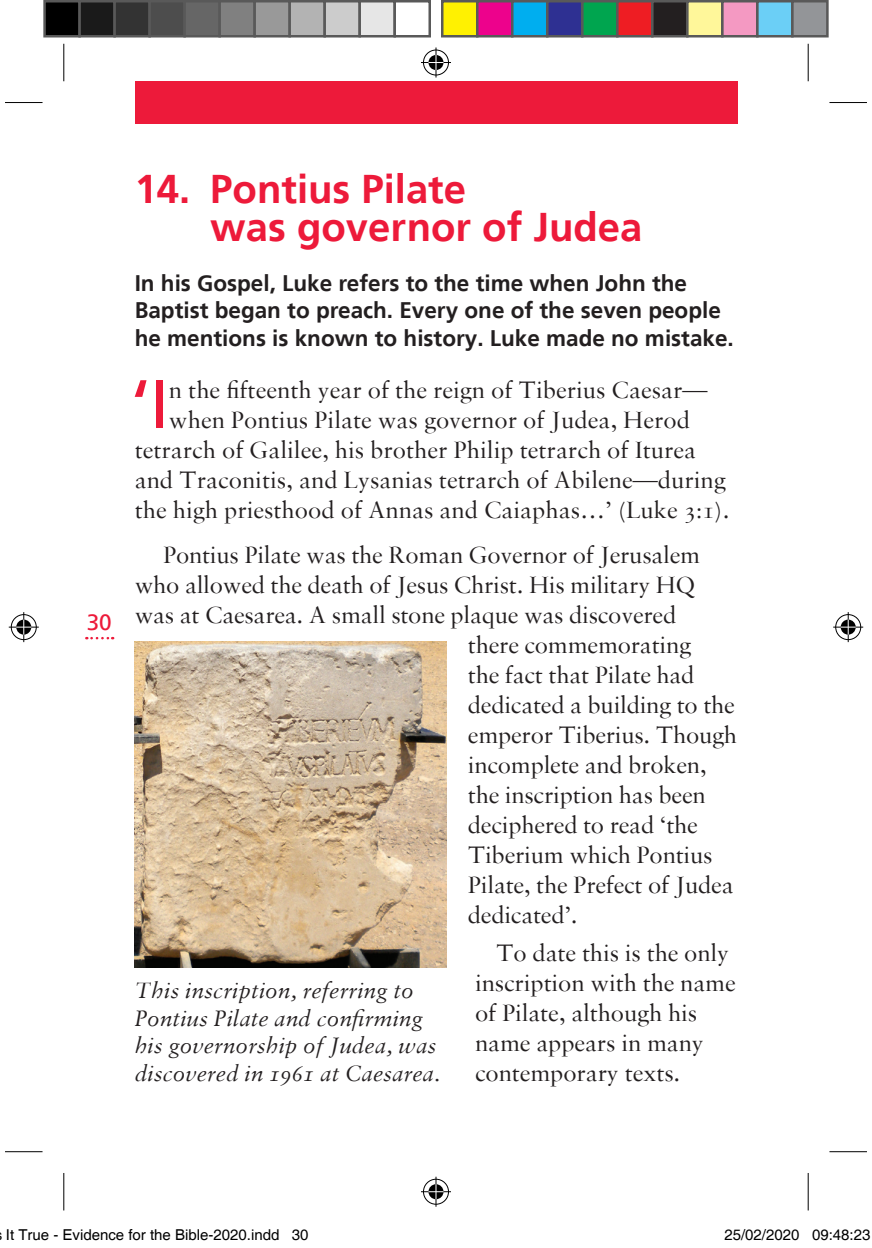
<style>
.page{position:relative;width:872px;height:1248px;background:#fff}
.page>*{position:absolute;margin:0;border:0;box-sizing:border-box;transform-origin:0 0}
.t1{font:68px "Frutiger LT";color:#ed1a3a}
.t2{font:700 40px/37.5px "Frutiger LT";color:#ed1a3a}
.t3{font:25px/30px "DO Sabon";letter-spacing:-.01em;color:#231f20}
.t4{font:italic 23.75px/27.5px "DO Sabon";color:#231f20}
.t5{font:700 22.5px/27.5px "Frutiger LT";color:#231f20}
.t6{font:22.5px "Frutiger LT";color:#ed1a3a}
.t7{font:15px "Helvetica";color:#000}
</style>
<div class="page">
<div style="left:135px;top:81px;width:602px;height:43px;background:#ed1a3a"></div>
<svg style="left:86px;top:637px;width:27px;height:2px"></svg>
<img style="left:135px;top:641px;width:311px;height:326px">
<hr style="left:5px;top:102px;width:38px;height:1px;background:#000">
<hr style="left:829px;top:102px;width:38px;height:1px;background:#000">
<hr style="left:5px;top:1151px;width:38px;height:1px;background:#000">
<hr style="left:829px;top:1151px;width:38px;height:1px;background:#000">
<hr style="left:63px;top:44px;width:1px;height:37px;background:#000">
<hr style="left:63px;top:1173px;width:1px;height:37px;background:#000">
<hr style="left:807px;top:44px;width:1px;height:37px;background:#000">
<hr style="left:807px;top:1173px;width:1px;height:37px;background:#000">
<div style="left:422px;top:48px;width:28px;height:29px;border:3px solid #fff;border-radius:50%"></div>
<hr style="left:421px;top:61px;width:30px;height:3px;background:#fff">
<hr style="left:434px;top:47px;width:3px;height:30px;background:#fff">
<div style="left:427px;top:53px;width:18px;height:19px;border:3px solid #fff;border-radius:50%"></div>
<div style="left:423px;top:50px;width:26px;height:25px;border:1px solid #000;border-radius:50%"></div>
<hr style="left:421px;top:62px;width:30px;height:1px;background:#000">
<hr style="left:435px;top:47px;width:1px;height:30px;background:#000">
<svg style="left:428px;top:55px;width:15px;height:15px"></svg>
<div style="left:422px;top:1177px;width:28px;height:28px;border:3px solid #fff;border-radius:50%"></div>
<hr style="left:421px;top:1190px;width:30px;height:3px;background:#fff">
<hr style="left:434px;top:1176px;width:3px;height:30px;background:#fff">
<div style="left:427px;top:1182px;width:18px;height:18px;border:3px solid #fff;border-radius:50%"></div>
<div style="left:423px;top:1179px;width:26px;height:25px;border:1px solid #000;border-radius:50%"></div>
<hr style="left:421px;top:1191px;width:30px;height:1px;background:#000">
<hr style="left:435px;top:1176px;width:1px;height:30px;background:#000">
<svg style="left:428px;top:1184px;width:15px;height:15px"></svg>
<div style="left:10px;top:613px;width:28px;height:28px;border:3px solid #fff;border-radius:50%"></div>
<hr style="left:9px;top:625px;width:30px;height:3px;background:#fff">
<hr style="left:22px;top:612px;width:3px;height:30px;background:#fff">
<div style="left:15px;top:618px;width:18px;height:18px;border:3px solid #fff;border-radius:50%"></div>
<div style="left:11px;top:614px;width:26px;height:26px;border:1px solid #000;border-radius:50%"></div>
<hr style="left:9px;top:626px;width:30px;height:1px;background:#000">
<hr style="left:23px;top:612px;width:1px;height:30px;background:#000">
<svg style="left:16px;top:619px;width:15px;height:15px"></svg>
<div style="left:834px;top:613px;width:28px;height:28px;border:3px solid #fff;border-radius:50%"></div>
<hr style="left:833px;top:625px;width:30px;height:3px;background:#fff">
<hr style="left:846px;top:612px;width:3px;height:30px;background:#fff">
<div style="left:839px;top:618px;width:18px;height:18px;border:3px solid #fff;border-radius:50%"></div>
<div style="left:835px;top:614px;width:26px;height:26px;border:1px solid #000;border-radius:50%"></div>
<hr style="left:833px;top:626px;width:30px;height:1px;background:#000">
<hr style="left:847px;top:612px;width:1px;height:30px;background:#000">
<svg style="left:840px;top:619px;width:15px;height:15px"></svg>
<div style="left:45px;top:1px;width:35px;height:35px;background:#000"></div>
<div style="left:43px;top:0;width:38px;height:37px;border:2px solid #595959"></div>
<div style="left:80px;top:1px;width:35px;height:35px;background:#1a1a1a"></div>
<div style="left:78px;top:0;width:38px;height:37px;border:2px solid #595959"></div>
<div style="left:115px;top:1px;width:35px;height:35px;background:#333"></div>
<div style="left:113px;top:0;width:38px;height:37px;border:2px solid #595959"></div>
<div style="left:150px;top:1px;width:35px;height:35px;background:#4d4d4d"></div>
<div style="left:148px;top:0;width:38px;height:37px;border:2px solid #595959"></div>
<div style="left:185px;top:1px;width:35px;height:35px;background:#666"></div>
<div style="left:183px;top:0;width:38px;height:37px;border:2px solid #595959"></div>
<div style="left:220px;top:1px;width:35px;height:35px;background:#808080"></div>
<div style="left:218px;top:0;width:38px;height:37px;border:2px solid #595959"></div>
<div style="left:255px;top:1px;width:35px;height:35px;background:#999"></div>
<div style="left:253px;top:0;width:38px;height:37px;border:2px solid #595959"></div>
<div style="left:290px;top:1px;width:35px;height:35px;background:#b3b3b3"></div>
<div style="left:288px;top:0;width:38px;height:37px;border:2px solid #595959"></div>
<div style="left:325px;top:1px;width:35px;height:35px;background:#ccc"></div>
<div style="left:323px;top:0;width:38px;height:37px;border:2px solid #595959"></div>
<div style="left:360px;top:1px;width:35px;height:35px;background:#e6e6e6"></div>
<div style="left:358px;top:0;width:38px;height:37px;border:2px solid #595959"></div>
<div style="left:393px;top:0;width:38px;height:37px;border:2px solid #595959"></div>
<div style="left:442px;top:1px;width:35px;height:35px;background:#fff101"></div>
<div style="left:441px;top:0;width:37px;height:37px;border:2px solid #595959"></div>
<div style="left:477px;top:1px;width:35px;height:35px;background:#ed028c"></div>
<div style="left:476px;top:0;width:37px;height:37px;border:2px solid #595959"></div>
<div style="left:512px;top:1px;width:35px;height:35px;background:#00aeef"></div>
<div style="left:511px;top:0;width:37px;height:37px;border:2px solid #595959"></div>
<div style="left:547px;top:1px;width:35px;height:35px;background:#2e3092"></div>
<div style="left:546px;top:0;width:37px;height:37px;border:2px solid #595959"></div>
<div style="left:582px;top:1px;width:35px;height:35px;background:#00a54f"></div>
<div style="left:581px;top:0;width:37px;height:37px;border:2px solid #595959"></div>
<div style="left:617px;top:1px;width:35px;height:35px;background:#ee1d23"></div>
<div style="left:616px;top:0;width:37px;height:37px;border:2px solid #595959"></div>
<div style="left:652px;top:1px;width:35px;height:35px;background:#231f20"></div>
<div style="left:651px;top:0;width:37px;height:37px;border:2px solid #595959"></div>
<div style="left:687px;top:1px;width:35px;height:35px;background:#fff79a"></div>
<div style="left:686px;top:0;width:37px;height:37px;border:2px solid #595959"></div>
<div style="left:722px;top:1px;width:35px;height:35px;background:#f499c2"></div>
<div style="left:721px;top:0;width:37px;height:37px;border:2px solid #595959"></div>
<div style="left:757px;top:1px;width:35px;height:35px;background:#6bcff6"></div>
<div style="left:756px;top:0;width:37px;height:37px;border:2px solid #595959"></div>
<div style="left:792px;top:1px;width:35px;height:35px;background:#939598"></div>
<div style="left:791px;top:0;width:37px;height:37px;border:2px solid #595959"></div>
<p class="t6" style="left:87px;top:609px;width:27px">30</p>
<h2 class="t2" style="left:210px;top:171px;width:433px;text-indent:-76px">14. Pontius Pilate<br>was governor of Judea</h2>
<p class="t5" style="left:135px;top:269px;width:600px">In his Gospel, Luke refers to the time when John the<br>Baptist began to preach. Every one of the seven people he mentions is known to history. Luke made no mistake.</p>
<h1 class="t1" style="left:131px;top:364px;width:39px">‘I</h1>
<p class="t3" style="left:169px;top:374px;width:540px">n the fifteenth year of the reign of Tiberius Caesar—</p>
<p class="t3" style="left:169px;top:404px;width:522px">when Pontius Pilate was governor of Judea, Herod</p>
<p class="t3" style="left:135px;top:434px;width:563px">tetrarch of Galilee, his brother Philip tetrarch of Iturea</p>
<p class="t3" style="left:135px;top:464px;width:592px">and Traconitis, and Lysanias tetrarch of Abilene—during</p>
<p class="t3" style="left:135px;top:494px;width:596px">the high priesthood of Annas and Caiaphas…’ (Luke 3:1).</p>
<p class="t3" style="left:163px;top:539px;width:538px">Pontius Pilate was the Roman Governor of Jerusalem</p>
<p class="t3" style="left:135px;top:569px;width:562px">who allowed the death of Jesus Christ. His military HQ</p>
<p class="t3" style="left:135px;top:599px;width:543px">was at Caesarea. A small stone plaque was discovered</p>
<p class="t3" style="left:468px;top:629px;width:225px">there commemorating</p>
<p class="t3" style="left:468px;top:659px;width:228px">the fact that Pilate had</p>
<p class="t3" style="left:468px;top:689px;width:268px">dedicated a building to the</p>
<p class="t3" style="left:468px;top:719px;width:271px">emperor Tiberius. Though</p>
<p class="t3" style="left:468px;top:749px;width:240px">incomplete and broken,</p>
<p class="t3" style="left:468px;top:779px;width:239px">the inscription has been</p>
<p class="t3" style="left:468px;top:809px;width:231px">deciphered to read ‘the</p>
<p class="t3" style="left:468px;top:839px;width:246px">Tiberium which Pontius</p>
<p class="t3" style="left:468px;top:869px;width:267px">Pilate, the Prefect of Judea</p>
<p class="t3" style="left:468px;top:899px;width:111px">dedicated’.</p>
<p class="t3" style="left:475px;top:937px;width:262px;text-indent:21px">To date this is the only inscription with the name of Pilate, although his name appears in many contemporary texts.</p>
<p class="t4" style="left:135px;top:976px;width:307px">This inscription, referring to<br>Pontius Pilate and confirming his governorship of Judea, was discovered in 1961 at Caesarea.</p>
<p class="t7" style="left:6px;top:1226px;width:304px">It True - Evidence for the Bible-2020.indd 30</p>
<p class="t7" style="left:724px;top:1226px;width:147px">25/02/2020 09:48:23</p>
</div>
